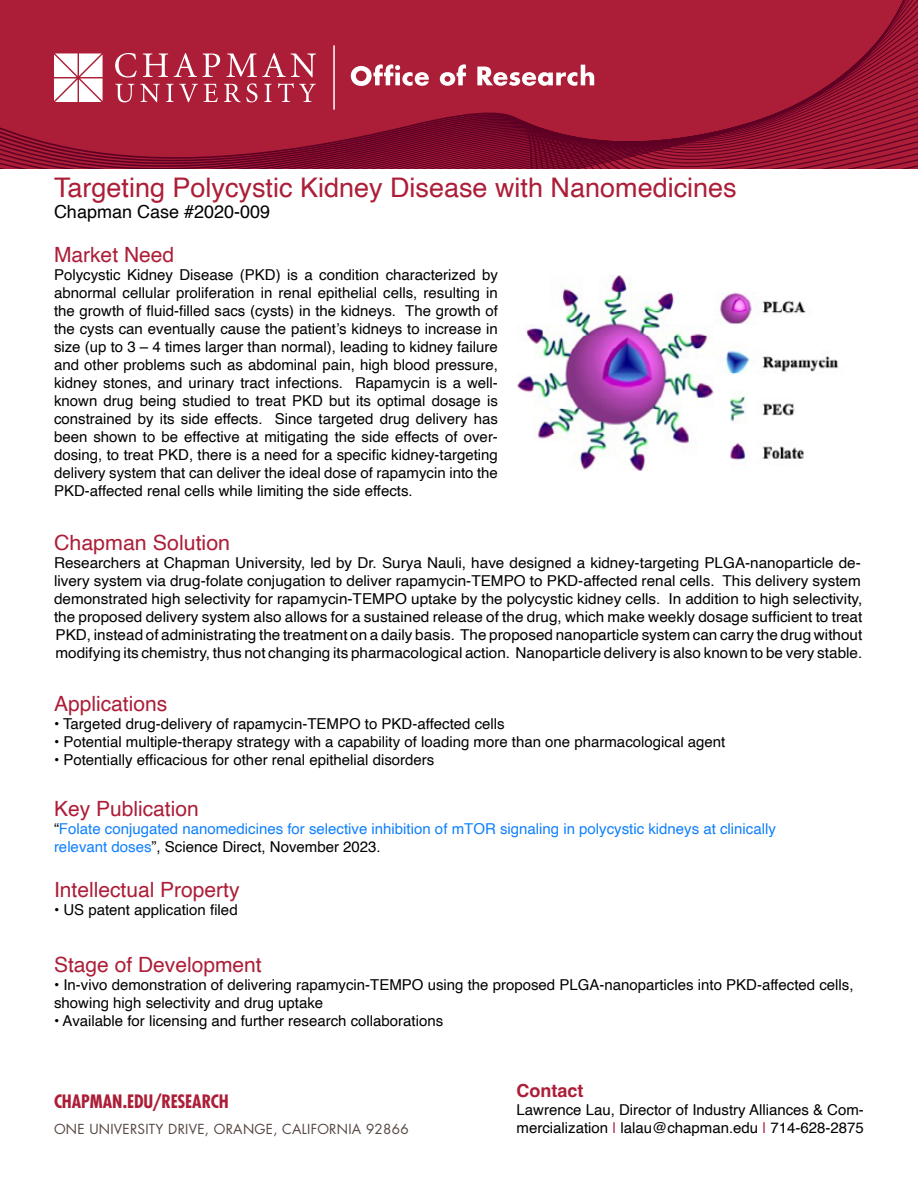
<style>
.page{position:relative;width:918px;height:1188px;background:#fff}
.page>*{position:absolute;margin:0;border:0;box-sizing:border-box;transform-origin:0 0}
.t1{font:27px "Helvetica";color:#ac1e38}
.t2{font:21px "Helvetica";color:#ac1e38}
.t3{font:700 condensed 18px "Futura";letter-spacing:-.005em;color:#ac1d37}
.t4{font:18px "Helvetica";color:#000}
.t5{font:700 18px "Helvetica";color:#ac1e38}
.t6{font:15px/18px "Helvetica";color:#000;text-align:justify}
.t7{font:15px/18px "Helvetica";color:#0f80fe}
.t8{font:13.5px "Futura";letter-spacing:.02em;color:#554742}
.s1{color:#000}
.s2{color:#ac1e38}
</style>
<div class="page">
<div style="left:0;top:0;width:918px;height:6px;background:#ac1d37"></div>
<div style="left:0;top:6px;width:918px;height:6px;background:#ac1d37"></div>
<div style="left:0;top:12px;width:918px;height:6px;background:#ac1d37"></div>
<div style="left:0;top:18px;width:918px;height:6px;background:#ac1d37"></div>
<div style="left:0;top:24px;width:918px;height:6px;background:#ac1d37"></div>
<div style="left:0;top:30px;width:918px;height:6px;background:#ac1d37"></div>
<div style="left:0;top:36px;width:918px;height:6px;background:#ac1d37"></div>
<div style="left:0;top:42px;width:918px;height:6px;background:#ac1d37"></div>
<hr style="left:0;top:48px;width:918px;height:3px;background:#ac1d37">
<svg style="left:0;top:51px;width:918px;height:117px;background:#9c1733"></svg>
<svg style="left:351px;top:64px;width:78px;height:22px"></svg>
<svg style="left:440px;top:64px;width:26px;height:22px"></svg>
<svg style="left:477px;top:65px;width:117px;height:21px"></svg>
<svg style="left:115px;top:53px;width:22px;height:25px"></svg>
<svg style="left:143px;top:54px;width:25px;height:23px"></svg>
<svg style="left:174px;top:53px;width:23px;height:24px"></svg>
<svg style="left:203px;top:54px;width:17px;height:23px"></svg>
<svg style="left:227px;top:53px;width:89px;height:24px;background:#bf5367"></svg>
<svg style="left:115px;top:84px;width:19px;height:18px"></svg>
<svg style="left:140px;top:84px;width:20px;height:18px"></svg>
<svg style="left:166px;top:84px;width:32px;height:18px"></svg>
<svg style="left:204px;top:84px;width:14px;height:18px"></svg>
<svg style="left:224px;top:83px;width:34px;height:19px"></svg>
<svg style="left:264px;top:84px;width:8px;height:18px"></svg>
<svg style="left:278px;top:83px;width:38px;height:19px"></svg>
<svg style="left:54px;top:53px;width:49px;height:49px"></svg>
<hr style="left:333px;top:45px;width:2px;height:65px;background:#fff">
<img style="left:518px;top:275px;width:321px;height:195px">
<h1 class="t1" style="left:54px;top:166px;width:684px">Targeting Polycystic Kidney Disease with Nanomedicines</h1>
<p class="t4" style="left:54px;top:198px;width:218px">Chapman Case #2020-009</p>
<h2 class="t2" style="left:54px;top:238px;width:122px">Market Need</h2>
<p class="t6" style="left:54px;top:266px;width:445px">Polycystic Kidney Disease (PKD) is a condition characterized by abnormal cellular proliferation in renal epithelial cells, resulting in the growth of fluid-filled sacs (cysts) in the kidneys. The growth of the cysts can eventually cause the patient’s kidneys to increase in size (up to 3 – 4 times larger than normal), leading to kidney failure and other problems such as abdominal pain, high blood pressure, kidney stones, and urinary tract infections. Rapamycin is a well&shy;known drug being studied to treat PKD but its optimal dosage is constrained by its side effects. Since targeted drug delivery has been shown to be effective at mitigating the side effects of over&shy;dosing, to treat PKD, there is a need for a specific kidney-targeting delivery system that can deliver the ideal dose of rapamycin into the PKD-affected renal cells while limiting the side effects.</p>
<h2 class="t2" style="left:54px;top:527px;width:178px">Chapman Solution</h2>
<p class="t6" style="left:54px;top:555px;width:810px">Researchers at Chapman University, led by Dr. Surya Nauli, have designed a kidney-targeting PLGA-nanoparticle de&shy;livery system via drug-folate conjugation to deliver rapamycin-TEMPO to PKD-affected renal cells. This delivery system demonstrated high selectivity for rapamycin-TEMPO uptake by the polycystic kidney cells. In addition to high selectivity, the proposed delivery system also allows for a sustained release of the drug, which make weekly dosage sufficient to treat PKD, instead of administrating the treatment on a daily basis. The proposed nanoparticle system can carry the drug without modifying its chemistry, thus not changing its pharmacological action. Nanoparticle delivery is also known to be very stable.</p>
<h2 class="t2" style="left:54px;top:687px;width:115px">Applications</h2>
<p class="t6" style="left:54px;top:715px;width:452px">• Targeted drug-delivery of rapamycin-TEMPO to PKD-affected cells</p>
<p class="t6" style="left:54px;top:733px;width:673px">• Potential multiple-therapy strategy with a capability of loading more than one pharmacological agent</p>
<p class="t6" style="left:54px;top:751px;width:382px">• Potentially efficacious for other renal epithelial disorders</p>
<h2 class="t2" style="left:54px;top:793px;width:146px">Key Publication</h2>
<p class="t7" style="left:54px;top:820px;width:723px"><span class="s1">“</span>Folate conjugated nanomedicines for selective inhibition of mTOR signaling in polycystic kidneys at clinically relevant doses<span class="s1">”, Science Direct, November 2023.</span></p>
<h2 class="t2" style="left:54px;top:873px;width:187px">Intellectual Property</h2>
<p class="t6" style="left:54px;top:901px;width:185px">• US patent application filed</p>
<h2 class="t2" style="left:54px;top:948px;width:209px">Stage of Development</h2>
<p class="t6" style="left:54px;top:976px;width:801px">• In-vivo demonstration of delivering rapamycin-TEMPO using the proposed PLGA-nanoparticles into PKD-affected cells, showing high selectivity and drug uptake</p>
<p class="t6" style="left:54px;top:1012px;width:391px">• Available for licensing and further research collaborations</p>
<p class="t3" style="left:54px;top:1090px;width:176px">CHAPMAN.EDU/RESEARCH</p>
<p class="t8" style="left:54px;top:1119px;width:356px">ONE UNIVERSITY DRIVE, ORANGE, CALIFORNIA 92866</p>
<p class="t5" style="left:517px;top:1080px;width:68px">Contact</p>
<p class="t6" style="left:517px;top:1101px;width:349px">Lawrence Lau, Director of Industry Alliances &amp; Com&shy;mercialization <span class="s2">|</span> lalau@chapman.edu <span class="s2">|</span> 714-628-2875</p>
</div>
